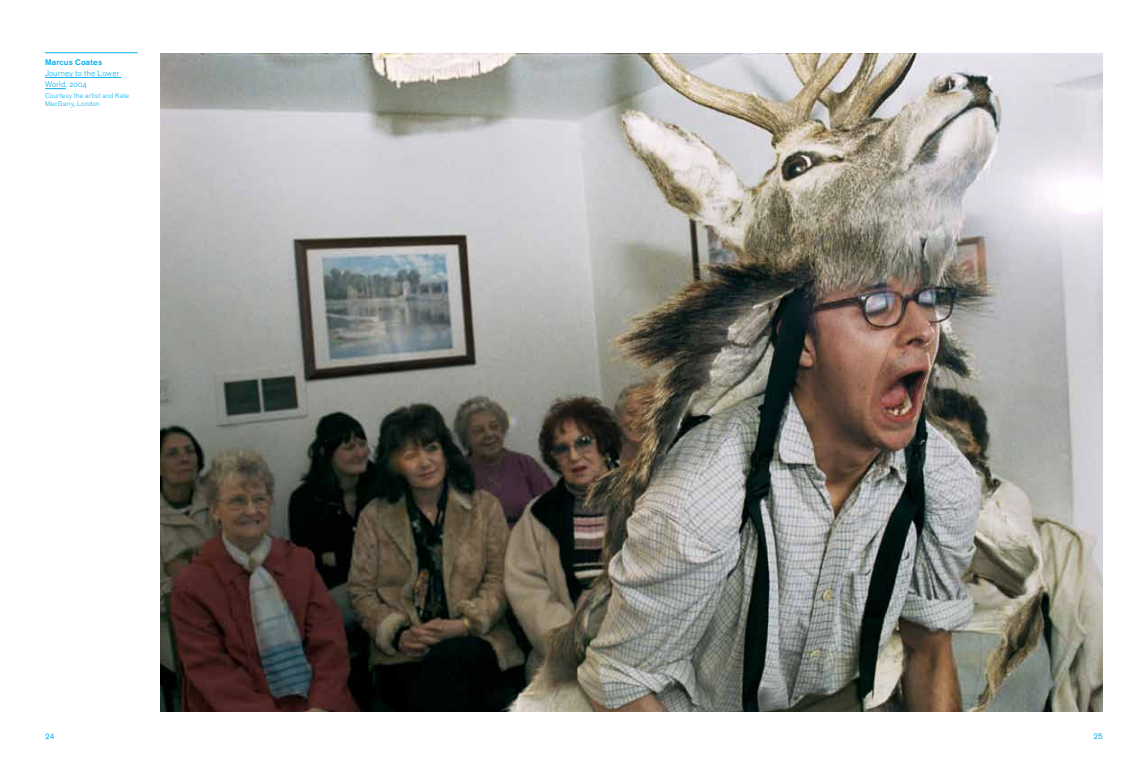
<style>
.page{position:relative;width:1148px;height:765px;background:#fff}
.page>*{position:absolute;margin:0;border:0;box-sizing:border-box;transform-origin:0 0}
.t1{font:8.12px/11.2px "Akzidenz Grotesk BE Light Os F";letter-spacing:.02em;color:#00aeef}
.t2{font:500 8.12px "Akzidenz Grotesk BE";letter-spacing:.025em;color:#00aeef}
.t3{font:8.12px "Akzidenz Grotesk BE";color:#00aeef}
.t4{font:6.88px/7.5px "Akzidenz Grotesk BE Light Os F";letter-spacing:.025em;color:#00aeef}
</style>
<div class="page">
<img style="left:160px;top:53px;width:942px;height:658px">
<hr style="left:45px;top:77px;width:76px;height:1px;background:#00aeef">
<svg style="left:45px;top:88px;width:21px;height:1px"></svg>
<hr style="left:45px;top:52px;width:93px;height:1px;background:#00aeef">
<p class="t2" style="left:45px;top:57px;width:59px">Marcus Coates</p>
<p class="t1" style="left:45px;top:68px;width:76px">Journey to the Lower<br>World, 2004</p>
<p class="t4" style="left:45px;top:92px;width:86px">Courtesy the artist and Kate<br>MacGarry, London</p>
<p class="t3" style="left:45px;top:731px;width:11px">24</p>
<p class="t3" style="left:1093px;top:731px;width:11px">25</p>
</div>
